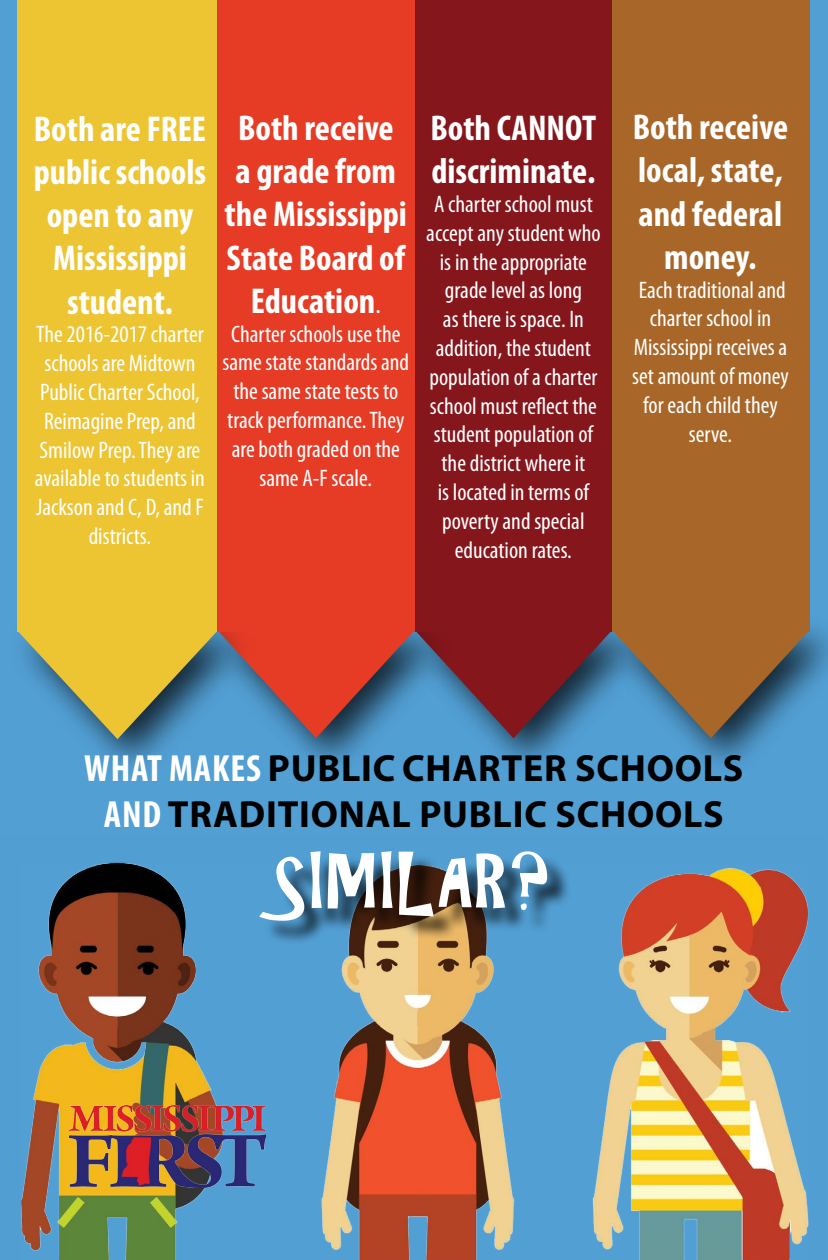
<style>
.page{position:relative;width:828px;height:1260px;background:#529fd4}
.page>*{position:absolute;margin:0;border:0;box-sizing:border-box;transform-origin:0 0}
.t1{font:70px "ARCHRISTY";color:#fff}
.t2{font:700 38px/45.6px "Myriad Pro";letter-spacing:.02em;color:#000;text-align:center}
.t3{font:700 condensed 36px/43.2px "Myriad Pro";color:#fff;text-align:center}
.t4{font:condensed 24px/28.8px "Myriad Pro";color:#fff;text-align:center}
.s1{font-weight:400;font-size:28px}
.s2{font-stretch:condensed;color:#fff}
</style>
<div class="page">
<div style="left:403px;top:613px;width:249px;height:166px;background:#000;opacity:.75"></div>
<div style="left:206px;top:613px;width:248px;height:166px;background:#000;opacity:.75"></div>
<div style="left:601px;top:613px;width:227px;height:166px;background:#000;opacity:.75"></div>
<div style="left:6px;top:614px;width:251px;height:166px;background:#000;opacity:.75"></div>
<svg style="left:18px;top:631px;width:792px;height:108px"></svg>
<img style="left:21px;top:862px;width:788px;height:398px">
<div style="left:415px;top:0;width:197px;height:631px;background:#85161c"></div>
<div style="left:18px;top:0;width:201px;height:631px;background:#edc533"></div>
<div style="left:217px;top:0;width:198px;height:631px;background:#e63c26"></div>
<div style="left:612px;top:0;width:198px;height:631px;background:#a86728"></div>
<div style="left:263px;top:855px;width:309px;height:90px;background:#000;opacity:.75"></div>
<img style="left:70px;top:1105px;width:196px;height:83px">
<h3 class="t3" style="left:34px;top:108px;width:174px">Both are FREE public schools open to any<br>Mississippi student.</h3>
<p class="t4" style="left:35px;top:321px;width:172px">The 2016-2017 charter schools are Midtown<br>Public Charter School,<br>Reimagine Prep, and<br>Smilow Prep. They are available to students in<br>Jackson and C, D, and F districts.</p>
<h3 class="t3" style="left:225px;top:107px;width:184px">Both receive<br>a grade from the Mississippi<br>State Board of<br>Education<span class="s1">.</span></h3>
<p class="t4" style="left:222px;top:320px;width:188px">Charter schools use the same state standards and the same state tests to track performance. They are both graded on the same A-F scale.</p>
<h3 class="t3" style="left:430px;top:107px;width:167px;text-align:left">Both CANNOT discriminate.</h3>
<p class="t4" style="left:426px;top:190px;width:176px">A charter school must accept any student who is in the appropriate grade level as long<br>as there is space. In addition, the student population of a charter school must reflect the student population of the district where it<br>is located in terms of poverty and special education rates.</p>
<h3 class="t3" style="left:633px;top:106px;width:157px">Both receive local, state, and federal money.</h3>
<p class="t4" style="left:632px;top:276px;width:158px">Each traditional and charter school in<br>Mississippi receives a set amount of money for each child they serve.</p>
<h2 class="t2" style="left:84px;top:744px;width:661px"><span class="s2">WHAT MAKES</span> PUBLIC CHARTER SCHOOLS<br><span class="s2">AND</span> TRADITIONAL PUBLIC SCHOOLS</h2>
<h1 class="t1" style="left:276px;top:839px;width:278px">SIMILAR?</h1>
</div>
